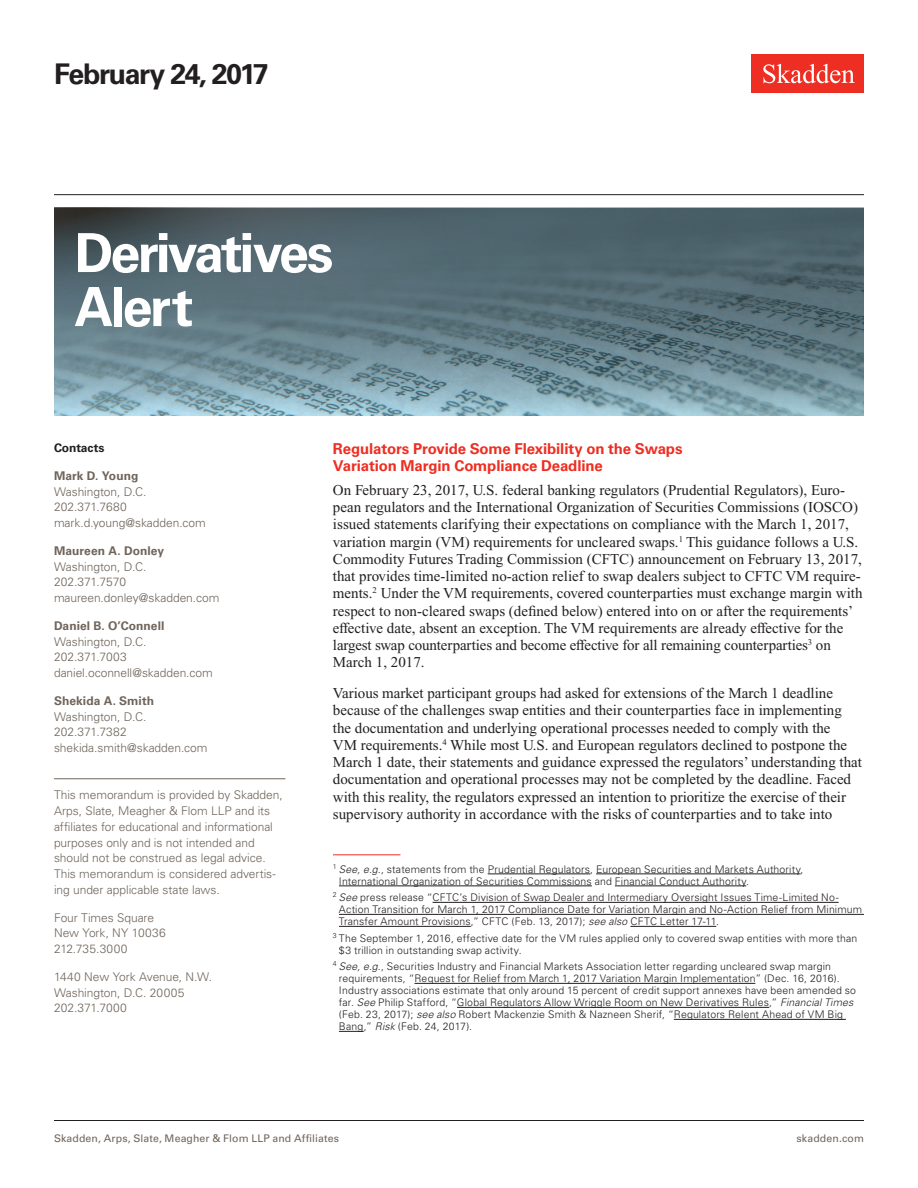
<style>
.page{position:relative;width:918px;height:1188px;background:#fff}
.page>*{position:absolute;margin:0;border:0;box-sizing:border-box;transform-origin:0 0}
.t1{font:700 54px/54px "Univers LT Std";letter-spacing:-.05em;color:#fff}
.Date{font:700 28.5px "Univers LT Std";letter-spacing:-.055em;color:#231f20}
.Main_Body{font:15px/17.2px "Times New Roman PS Std";color:#231f20}
.First_Level_Heading{font:700 15px/16.5px "Univers LT Std";letter-spacing:-.01em;color:#ee2e22}
.Sidebar_body_rule_ab{font:300 12px/15.8px "Univers LT Std";letter-spacing:-.005em;color:#6f645a}
.Sidebar_body{font:300 12px "Univers LT Std";letter-spacing:-.005em;color:#6f645a}
.sidebar_Name{font:700 12px "Univers LT Std";letter-spacing:.005em;color:#6f645a}
.Firm_Address_no_rule{font:300 12px "Univers LT Std";letter-spacing:-.005em;color:#6f645a}
.Sidebar_body_rule_ab-2{font:300 12px "Univers LT Std";letter-spacing:.015em;color:#6f645a}
.t2{font:700 12px "Univers LT Std";letter-spacing:-.005em;color:#231f20}
.Footnote{font:300 10.5px/12px "Univers LT Std";letter-spacing:.015em;color:#231f20}
.t3{font:10.5px "Univers LT Std";letter-spacing:.01em;color:#6f645a}
.s1{font-style:italic}
</style>
<div class="page">
<svg style="left:54px;top:208px;width:810px;height:207px;background:#607983"></svg>
<div style="left:752px;top:54px;width:112px;height:39px;background:#ee2e22"></div>
<svg style="left:763px;top:64px;width:92px;height:19px"></svg>
<hr style="left:54px;top:778px;width:231px;height:1px;background:#6f645a">
<hr style="left:333px;top:855px;width:67px;height:1px;background:#ee2e22">
<hr style="left:488px;top:873px;width:102px;height:1px;background:#231f20">
<hr style="left:596px;top:873px;width:205px;height:1px;background:#231f20">
<hr style="left:339px;top:885px;width:253px;height:1px;background:#231f20">
<hr style="left:615px;top:885px;width:131px;height:1px;background:#231f20">
<hr style="left:433px;top:902px;width:406px;height:1px;background:#231f20">
<hr style="left:339px;top:914px;width:525px;height:1px;background:#231f20">
<hr style="left:339px;top:926px;width:132px;height:1px;background:#231f20">
<hr style="left:630px;top:926px;width:86px;height:1px;background:#231f20">
<hr style="left:414px;top:983px;width:341px;height:1px;background:#231f20">
<hr style="left:457px;top:1007px;width:312px;height:1px;background:#231f20">
<hr style="left:674px;top:1019px;width:172px;height:1px;background:#231f20">
<svg style="left:339px;top:1031px;width:25px;height:1px"></svg>
<hr style="left:54px;top:194px;width:810px;height:1px;background:#231f20">
<hr style="left:54px;top:1120px;width:810px;height:1px;background:#231f20">
<p class="Date" style="left:54px;top:57px;width:216px">February 24, 2017</p>
<h1 class="t1" style="left:75px;top:226px;width:260px">Derivatives<br>Alert</h1>
<p class="t2" style="left:54px;top:441px;width:52px">Contacts</p>
<p class="sidebar_Name" style="left:54px;top:469px;width:86px">Mark D. Young</p>
<p class="Sidebar_body" style="left:54px;top:484px;width:94px">Washington, D.C.</p>
<p class="Sidebar_body" style="left:54px;top:500px;width:74px">202.371.7680</p>
<p class="Sidebar_body" style="left:54px;top:516px;width:153px">mark.d.young@skadden.com</p>
<p class="sidebar_Name" style="left:54px;top:544px;width:112px">Maureen A. Donley</p>
<p class="Sidebar_body" style="left:54px;top:559px;width:94px">Washington, D.C.</p>
<p class="Sidebar_body" style="left:54px;top:575px;width:74px">202.371.7570</p>
<p class="Sidebar_body" style="left:54px;top:591px;width:167px">maureen.donley@skadden.com</p>
<p class="sidebar_Name" style="left:54px;top:619px;width:112px">Daniel B. O’Connell</p>
<p class="Sidebar_body" style="left:54px;top:634px;width:94px">Washington, D.C.</p>
<p class="Sidebar_body" style="left:54px;top:650px;width:74px">202.371.7003</p>
<p class="Sidebar_body" style="left:54px;top:666px;width:160px">daniel.oconnell@skadden.com</p>
<p class="sidebar_Name" style="left:54px;top:694px;width:102px">Shekida A. Smith</p>
<p class="Sidebar_body" style="left:54px;top:709px;width:94px">Washington, D.C.</p>
<p class="Sidebar_body" style="left:54px;top:725px;width:74px">202.371.7382</p>
<p class="Sidebar_body" style="left:54px;top:741px;width:155px">shekida.smith@skadden.com</p>
<p class="Sidebar_body_rule_ab" style="left:54px;top:787px;width:230px">This memorandum is provided by Skadden, Arps, Slate, Meagher &amp; Flom LLP and its affiliates for educational and informational purposes only and is not intended and should not be construed as legal advice.<br>This memorandum is considered advertis&shy;ing under applicable state laws.</p>
<p class="Firm_Address_no_rule" style="left:54px;top:910px;width:102px">Four Times Square</p>
<p class="Sidebar_body_rule_ab" style="left:54px;top:925px;width:113px">New York, NY 10036</p>
<p class="Sidebar_body_rule_ab-2" style="left:54px;top:942px;width:75px">212.735.3000</p>
<p class="Sidebar_body_rule_ab" style="left:54px;top:969px;width:160px">1440 New York Avenue, N.W.</p>
<p class="Sidebar_body_rule_ab" style="left:54px;top:985px;width:132px">Washington, D.C. 20005</p>
<p class="Sidebar_body_rule_ab" style="left:54px;top:1000px;width:74px">202.371.7000</p>
<p class="First_Level_Heading" style="left:333px;top:441px;width:351px">Regulators Provide Some Flexibility on the Swaps<br>Variation Margin Compliance Deadline</p>
<p class="Main_Body" style="left:333px;top:481px;width:531px">On February 23, 2017, U.S. federal banking regulators (Prudential Regulators), Euro&shy;pean regulators and the International Organization of Securities Commissions (IOSCO) issued statements clarifying their expectations on compliance with the March 1, 2017, variation margin (VM) requirements for uncleared swaps.<sup>1</sup> This guidance follows a U.S.<br>Commodity Futures Trading Commission (CFTC) announcement on February 13, 2017, that provides time-limited no-action relief to swap dealers subject to CFTC VM require&shy;ments.<sup>2</sup> Under the VM requirements, covered counterparties must exchange margin with respect to non-cleared swaps (defined below) entered into on or after the requirements’ effective date, absent an exception. The VM requirements are already effective for the largest swap counterparties and become effective for all remaining counterparties<sup>3</sup> on March 1, 2017.</p>
<p class="Main_Body" style="left:333px;top:684px;width:531px">Various market participant groups had asked for extensions of the March 1 deadline because of the challenges swap entities and their counterparties face in implementing the documentation and underlying operational processes needed to comply with the<br>VM requirements.<sup>4</sup> While most U.S. and European regulators declined to postpone the March 1 date, their statements and guidance expressed the regulators’ understanding that documentation and operational processes may not be completed by the deadline. Faced with this reality, the regulators expressed an intention to prioritize the exercise of their supervisory authority in accordance with the risks of counterparties and to take into</p>
<p class="Footnote" style="left:339px;top:863px;width:466px;text-indent:-6px"><sup>1</sup> <span class="s1">See, e.g.</span>, statements from the Prudential Regulators, European Securities and Markets Authority,<br>International Organization of Securities Commissions and Financial Conduct Authority.</p>
<p class="Footnote" style="left:339px;top:892px;width:525px;text-indent:-6px"><sup>2</sup> <span class="s1">See</span> press release “CFTC’s Division of Swap Dealer and Intermediary Oversight Issues Time-Limited No-<br>Action Transition for March 1, 2017 Compliance Date for Variation Margin and No-Action Relief from Minimum<br>Transfer Amount Provisions,” CFTC (Feb. 13, 2017); <span class="s1">see also</span> CFTC Letter 17-11.</p>
<p class="Footnote" style="left:339px;top:932px;width:520px;text-indent:-6px"><sup>3</sup> The September 1, 2016, effective date for the VM rules applied only to covered swap entities with more than $3 trillion in outstanding swap activity.</p>
<p class="Footnote" style="left:339px;top:961px;width:519px;text-indent:-6px"><sup>4</sup> <span class="s1">See, e.g.</span>, Securities Industry and Financial Markets Association letter regarding uncleared swap margin requirements, “Request for Relief from March 1, 2017 Variation Margin Implementation” (Dec. 16, 2016).<br>Industry associations estimate that only around 15 percent of credit support annexes have been amended so far. <span class="s1">See</span> Philip Stafford, “Global Regulators Allow Wriggle Room on New Derivatives Rules,” <span class="s1">Financial Times </span>(Feb. 23, 2017); <span class="s1">see also</span> Robert Mackenzie Smith &amp; Nazneen Sherif, “Regulators Relent Ahead of VM Big Bang,” <span class="s1">Risk</span> (Feb. 24, 2017).</p>
<p class="t3" style="left:54px;top:1132px;width:287px">Skadden, Arps, Slate, Meagher &amp; Flom LLP and Affiliates</p>
<p class="t3" style="left:797px;top:1132px;width:69px">skadden.com</p>
</div>
